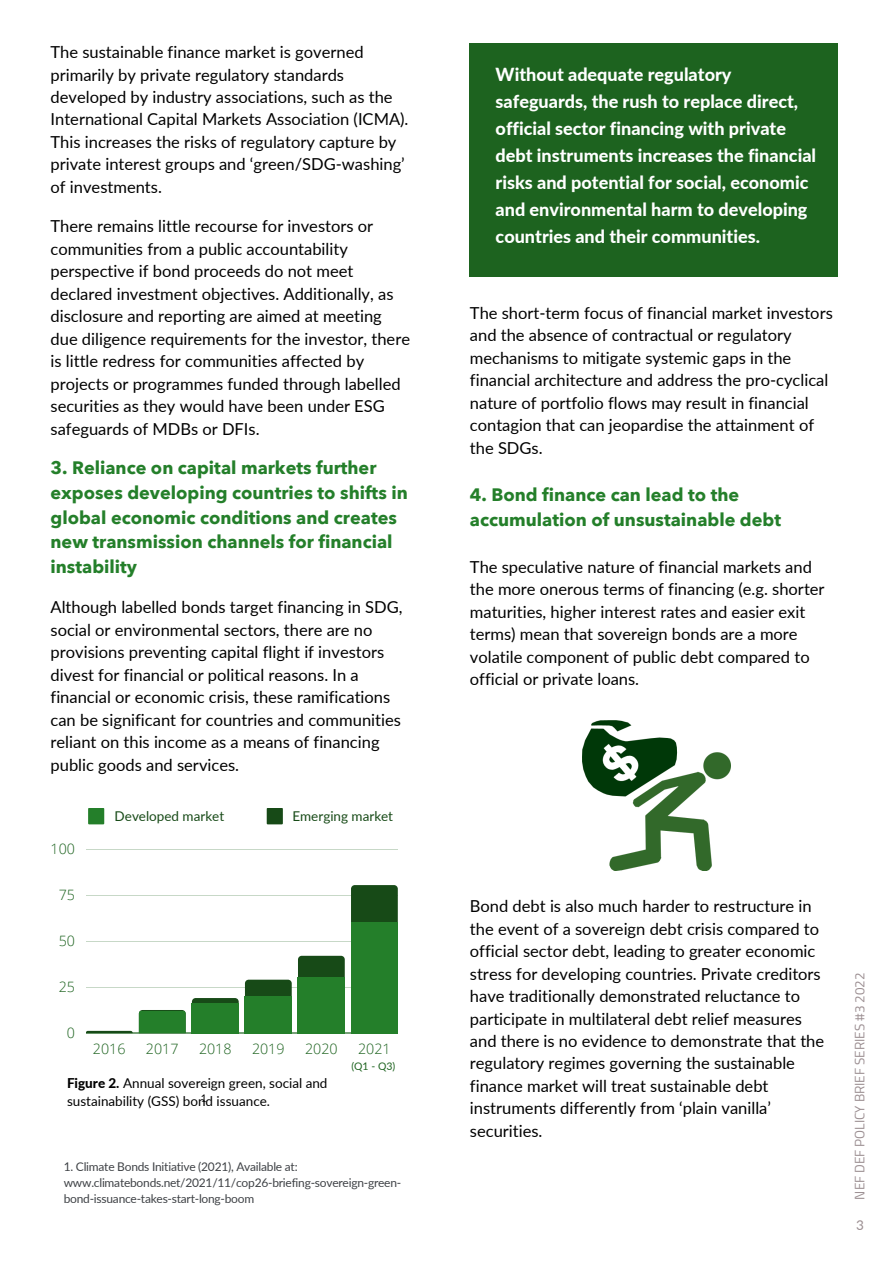
<style>
.page{position:relative;width:893px;height:1264px;background:#fff}
.page>*{position:absolute;margin:0;border:0;box-sizing:border-box;transform-origin:0 0}
.t1{font:800 18px/27px "Lato";color:#fff}
.t2{font:700 18px/24.8px "Avenir Next";color:#247f2a}
.t3{font:16.5px/22.5px "Lato";color:#000}
.t4{font:300 14.25px "Open Sans";color:#1d631f}
.t5{font:13.5px/18px "Lato";color:#000}
.t6{font:13.5px "Lato";color:#174a17}
.t7{font:13.5px "Cairo";color:#9b8e91}
.t8{font:13.5px "Lato";color:#9b8e91}
.t9{font:12px/16px "Lato";letter-spacing:-.02em;color:#3f4246}
.t10{font:10.5px "Lato";color:#1d631f}
.t11{font:10.5px "Lato";color:#000}
.s1{font-weight:800}
</style>
<div class="page">
<div style="left:469px;top:43px;width:368px;height:234px;background:#1d631f"></div>
<hr style="left:86px;top:849px;width:312px;height:1px;background:#1d631f">
<hr style="left:86px;top:895px;width:312px;height:1px;background:#1d631f">
<hr style="left:86px;top:941px;width:312px;height:1px;background:#1d631f">
<hr style="left:86px;top:987px;width:312px;height:1px;background:#1d631f">
<hr style="left:86px;top:1032px;width:312px;height:1px;background:#1d631f">
<svg style="left:86px;top:1030px;width:47px;height:3px"></svg>
<svg style="left:192px;top:998px;width:47px;height:3px"></svg>
<svg style="left:245px;top:979px;width:47px;height:4px"></svg>
<svg style="left:298px;top:955px;width:47px;height:22px"></svg>
<div style="left:351px;top:885px;width:47px;height:37px;background:#174a17"></div>
<svg style="left:139px;top:1010px;width:47px;height:23px"></svg>
<div style="left:192px;top:1003px;width:47px;height:30px;background:#247f2a"></div>
<div style="left:245px;top:996px;width:47px;height:37px;background:#247f2a"></div>
<div style="left:298px;top:977px;width:47px;height:56px;background:#247f2a"></div>
<div style="left:351px;top:922px;width:47px;height:111px;background:#247f2a"></div>
<div style="left:88px;top:807px;width:16px;height:17px;background:#247f2a"></div>
<div style="left:267px;top:807px;width:16px;height:17px;background:#174a17"></div>
<img style="left:582px;top:720px;width:148px;height:150px">
<p class="t3" style="left:51px;top:40px;width:359px">The sustainable finance market is governed primarily by private regulatory standards developed by industry associations, such as the International Capital Markets Association (ICMA).<br>This increases the risks of regulatory capture by private interest groups and ‘green/SDG-washing’ of investments.</p>
<p class="t3" style="left:51px;top:214px;width:361px">There remains little recourse for investors or communities from a public accountability perspective if bond proceeds do not meet declared investment objectives. Additionally, as disclosure and reporting are aimed at meeting due diligence requirements for the investor, there is little redress for communities affected by projects or programmes funded through labelled securities as they would have been under ESG safeguards of MDBs or DFIs.</p>
<p class="t2" style="left:51px;top:456px;width:358px">3. Reliance on capital markets further exposes developing countries to shifts in global economic conditions and creates new transmission channels for financial instability</p>
<p class="t3" style="left:51px;top:596px;width:353px">Although labelled bonds target financing in SDG, social or environmental sectors, there are no provisions preventing capital flight if investors divest for financial or political reasons. In a financial or economic crisis, these ramifications can be significant for countries and communities reliant on this income as a means of financing public goods and services.</p>
<p class="t4" style="left:51px;top:839px;width:26px">100</p>
<p class="t4" style="left:59px;top:885px;width:18px">75</p>
<p class="t4" style="left:59px;top:931px;width:18px">50</p>
<p class="t4" style="left:59px;top:976px;width:18px">25</p>
<p class="t4" style="left:67px;top:1022px;width:10px">0</p>
<p class="t6" style="left:115px;top:807px;width:111px">Developed market</p>
<p class="t6" style="left:292px;top:807px;width:102px">Emerging market</p>
<p class="t4" style="left:93px;top:1038px;width:34px">2016</p>
<p class="t4" style="left:146px;top:1038px;width:34px">2017</p>
<p class="t4" style="left:199px;top:1038px;width:34px">2018</p>
<p class="t4" style="left:252px;top:1038px;width:34px">2019</p>
<p class="t4" style="left:305px;top:1038px;width:34px">2020</p>
<p class="t4" style="left:358px;top:1038px;width:34px">2021</p>
<p class="t10" style="left:351px;top:1059px;width:45px">(Q1 - Q3)</p>
<p class="t5" style="left:67px;top:1074px;width:262px"><span class="s1">Figure 2.</span> Annual sovereign green, social and sustainability (GSS) bond issuance.</p>
<p class="t11" style="left:201px;top:1091px;width:8px">1</p>
<p class="t9" style="left:64px;top:1157px;width:339px">1. Climate Bonds Initiative (2021), Available at: www.climatebonds.net/2021/11/cop26-briefing-sovereign-green&shy;bond-issuance-takes-start-long-boom</p>
<p class="t1" style="left:495px;top:60px;width:322px">Without adequate regulatory safeguards, the rush to replace direct, official sector financing with private debt instruments increases the financial risks and potential for social, economic and environmental harm to developing countries and their communities.</p>
<p class="t3" style="left:470px;top:301px;width:364px">The short-term focus of financial market investors and the absence of contractual or regulatory mechanisms to mitigate systemic gaps in the financial architecture and address the pro-cyclical nature of portfolio flows may result in financial contagion that can jeopardise the attainment of the SDGs.</p>
<p class="t2" style="left:470px;top:483px;width:312px">4. Bond finance can lead to the accumulation of unsustainable debt</p>
<p class="t3" style="left:470px;top:555px;width:356px">The speculative nature of financial markets and the more onerous terms of financing (e.g. shorter maturities, higher interest rates and easier exit terms) mean that sovereign bonds are a more volatile component of public debt compared to official or private loans.</p>
<p class="t3" style="left:470px;top:894px;width:356px">Bond debt is also much harder to restructure in the event of a sovereign debt crisis compared to official sector debt, leading to greater economic stress for developing countries. Private creditors have traditionally demonstrated reluctance to participate in multilateral debt relief measures and there is no evidence to demonstrate that the regulatory regimes governing the sustainable finance market will treat sustainable debt instruments differently from ‘plain vanilla’ securities.</p>
<p class="t7" style="left:852px;top:1199px;width:228px;rotate:-90deg">NEF DEF POLICY BRIEF SERIES #3 2022</p>
<p class="t8" style="left:856px;top:1216px;width:9px">3</p>
</div>
